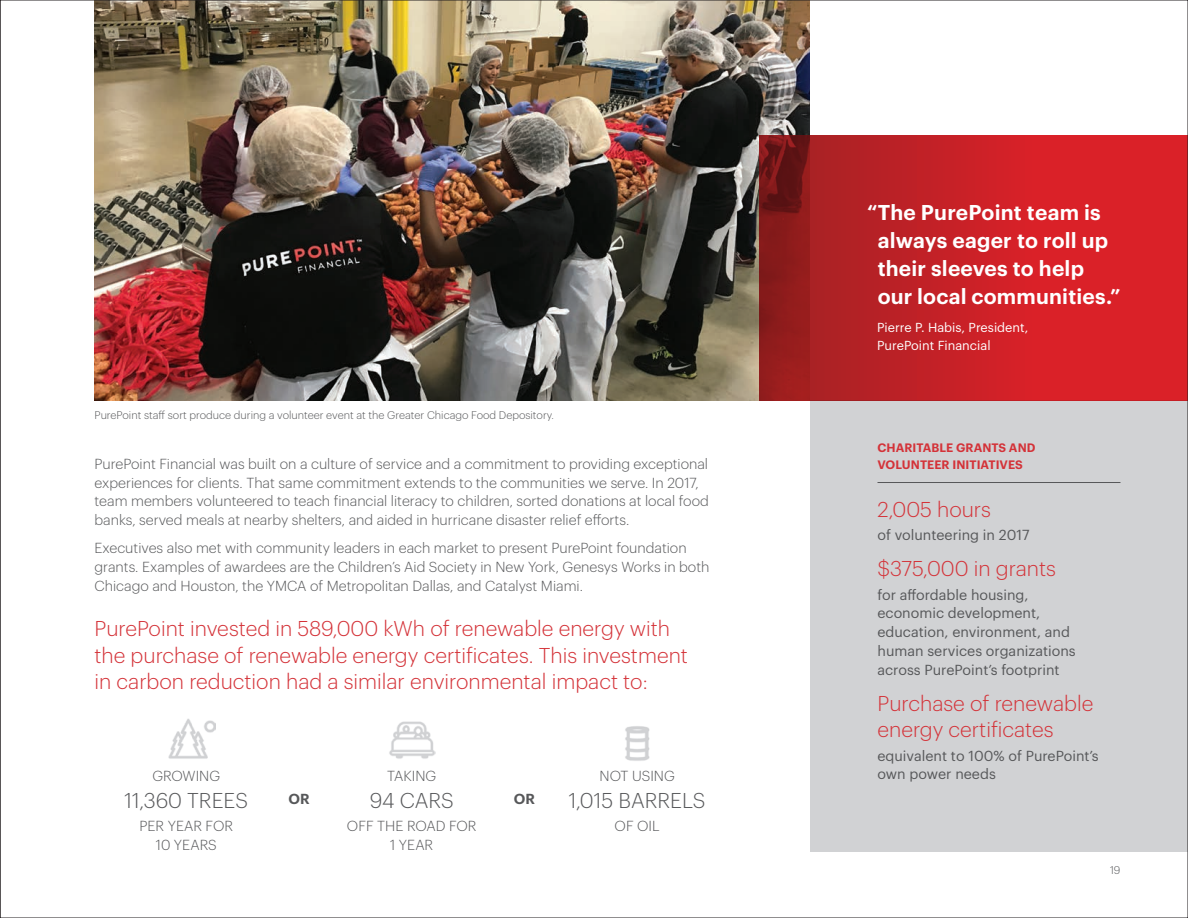
<style>
.page{position:relative;width:1188px;height:918px;background:#fff}
.page>*{position:absolute;margin:0;border:0;box-sizing:border-box;transform-origin:0 0}
._14_RED_light{font:300 21px/26.7px "Graphik";color:#d43238}
._18_WHITE_semi_Quote{font:600 21px/28.2px "Graphik";letter-spacing:.01em;color:#fff}
._14_RED_light-2{font:300 21px "Graphik";color:#57585a}
._9-5_Body_light_GRAY{font:300 14.25px/18.8px "Graphik";color:#57585a}
._9-5_Body_REG_GRAY_o{font:14.25px/18.8px "Graphik";color:#57585a}
._9-5_GRAY_CAPS_semi{font:600 14.25px "Graphik";color:#57585a}
._8-5_QUOTE_NAME_WHIT{font:12.75px/17.2px "Graphik";color:#fff}
._8_CAPS_RED_semi___r{font:600 12px/16.5px "Graphik";letter-spacing:.005em;color:#d43238}
._7_25_footnote_light{font:300 10.8px "Graphik";color:#57585a}
</style>
<div class="page">
<div style="left:810px;top:400px;width:378px;height:452px;background:#d1d2d4"></div>
<img style="left:94px;top:2px;width:716px;height:398px">
<hr style="left:878px;top:482px;width:242px;height:1px;background:#57585a">
<svg style="left:759px;top:135px;width:427px;height:265px;background:#c12025"></svg>
<img style="left:169px;top:718px;width:47px;height:41px">
<img style="left:389px;top:721px;width:46px;height:38px">
<img style="left:625px;top:726px;width:25px;height:35px">
<p class="_7_25_footnote_light" style="left:94px;top:407px;width:461px">PurePoint staff sort produce during a volunteer event at the Greater Chicago Food Depository.</p>
<p class="_9-5_Body_light_GRAY" style="left:94px;top:453px;width:616px">PurePoint Financial was built on a culture of service and a commitment to providing exceptional experiences for clients. That same commitment extends to the communities we serve. In 2017, team members volunteered to teach financial literacy to children, sorted donations at local food banks, served meals at nearby shelters, and aided in hurricane disaster relief efforts.</p>
<p class="_9-5_Body_light_GRAY" style="left:94px;top:537px;width:616px">Executives also met with community leaders in each market to present PurePoint foundation grants. Examples of awardees are the Children’s Aid Society in New York, Genesys Works in both<br>Chicago and Houston, the YMCA of Metropolitan Dallas, and Catalyst Miami.</p>
<p class="_14_RED_light" style="left:94px;top:613px;width:595px">PurePoint invested in 589,000 kWh of renewable energy with the purchase of renewable energy certificates. This investment in carbon reduction had a similar environmental impact to:</p>
<p class="_9-5_Body_light_GRAY" style="left:152px;top:766px;width:69px">GROWING</p>
<p class="_14_RED_light-2" style="left:125px;top:785px;width:125px">11,360 TREES</p>
<p class="_9-5_Body_light_GRAY" style="left:139px;top:815px;width:95px">PER YEAR FOR</p>
<p class="_9-5_Body_light_GRAY" style="left:156px;top:834px;width:62px">10 YEARS</p>
<p class="_9-5_Body_light_GRAY" style="left:387px;top:766px;width:51px">TAKING</p>
<p class="_14_RED_light-2" style="left:370px;top:785px;width:85px">94 CARS</p>
<p class="_9-5_Body_light_GRAY" style="left:347px;top:815px;width:131px">OFF THE ROAD FOR</p>
<p class="_9-5_Body_light_GRAY" style="left:390px;top:834px;width:45px">1 YEAR</p>
<p class="_9-5_GRAY_CAPS_semi" style="left:288px;top:788px;width:23px">OR</p>
<p class="_9-5_GRAY_CAPS_semi" style="left:514px;top:788px;width:23px">OR</p>
<p class="_9-5_Body_light_GRAY" style="left:600px;top:766px;width:77px">NOT USING</p>
<p class="_14_RED_light-2" style="left:569px;top:785px;width:138px">1,015 BARRELS</p>
<p class="_9-5_Body_light_GRAY" style="left:615px;top:815px;width:47px">OF OIL</p>
<p class="_18_WHITE_semi_Quote" style="left:878px;top:196px;width:244px;text-indent:-11px">“The PurePoint team is always eager to roll up their sleeves to help our local communities.”</p>
<p class="_8-5_QUOTE_NAME_WHIT" style="left:877px;top:318px;width:153px">Pierre P. Habis, President,<br>PurePoint Financial</p>
<p class="_8_CAPS_RED_semi___r" style="left:878px;top:439px;width:160px">CHARITABLE GRANTS AND<br>VOLUNTEER INITIATIVES</p>
<p class="_14_RED_light" style="left:878px;top:495px;width:115px">2,005 hours</p>
<p class="_9-5_Body_REG_GRAY_o" style="left:878px;top:525px;width:154px">of volunteering in 2017</p>
<p class="_14_RED_light" style="left:878px;top:554px;width:180px">$375,000 in grants</p>
<p class="_9-5_Body_REG_GRAY_o" style="left:878px;top:584px;width:200px">for affordable housing, economic development, education, environment, and human services organizations across PurePoint’s footprint</p>
<p class="_14_RED_light" style="left:878px;top:688px;width:217px">Purchase of renewable energy certificates</p>
<p class="_9-5_Body_REG_GRAY_o" style="left:878px;top:745px;width:223px">equivalent to 100% of PurePoint’s own power needs</p>
<p class="_7_25_footnote_light" style="left:1110px;top:862px;width:12px">19</p>
</div>
